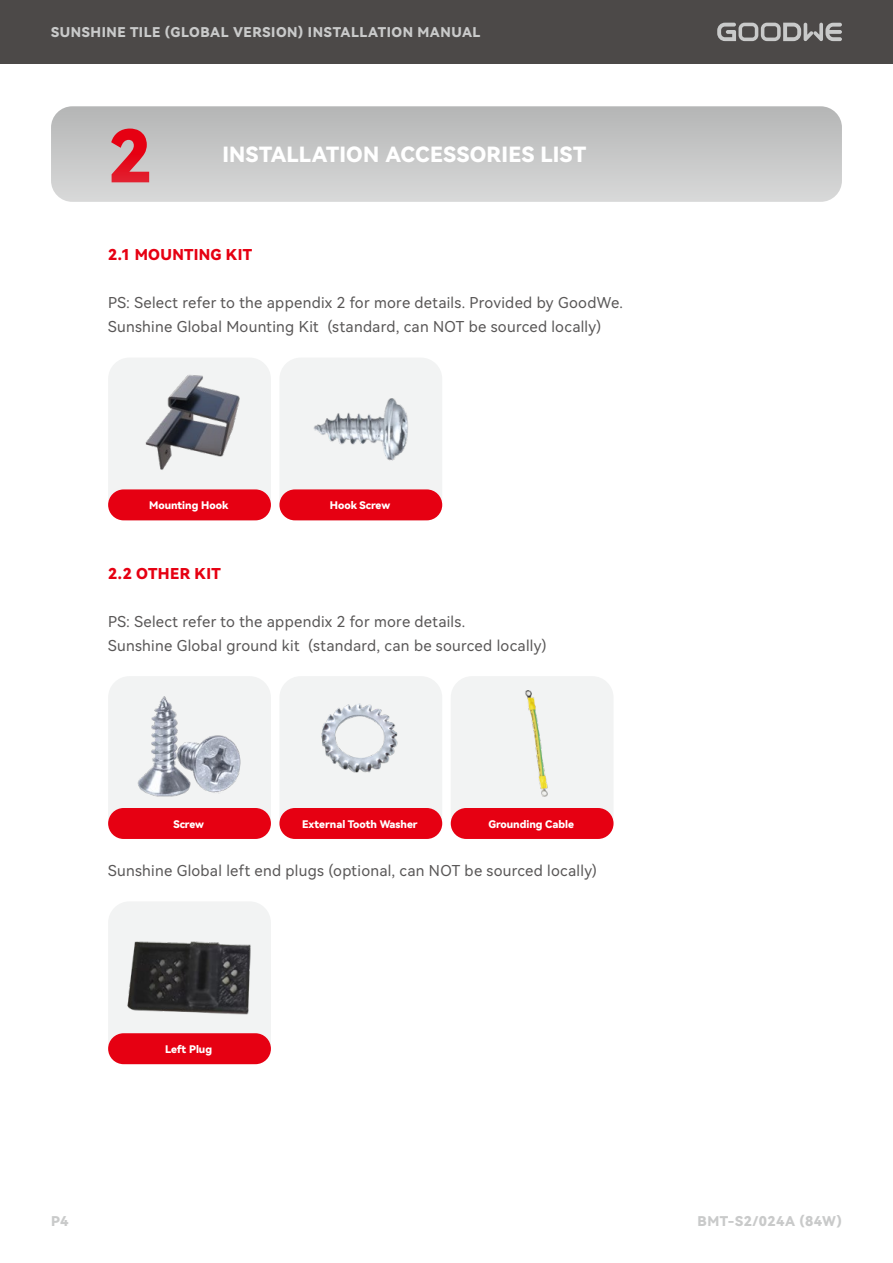
<style>
.page{position:relative;width:893px;height:1263px;background:#fff}
.page>*{position:absolute;margin:0;border:0;box-sizing:border-box;transform-origin:0 0}
.t1{font:72px "Harmony OS Sans SC Black";color:#e60012}
.标题_大{font:21px "Harmony OS Sans SC Black";letter-spacing:.01em;color:#fff}
.正文{font:15px "Harmony OS Sans SC";letter-spacing:.02em;color:#595757}
.小标题{font:15px "Harmony OS Sans SC Black";letter-spacing:.02em;color:#e60012}
.t2{font:13.5px "Harmony OS Sans SC Black";letter-spacing:.04em;color:#c9caca}
.名称{font:10.5px "Harmony OS Sans SC Black";color:#fff}
</style>
<div class="page">
<div style="left:0;top:0;width:893px;height:64px;background:#4c4948"></div>
<svg style="left:717px;top:23px;width:125px;height:18px"></svg>
<div style="left:51px;top:106px;width:791px;height:96px;background:linear-gradient(to bottom,#b4b5b5,#d8d8d8);border-radius:21px"></div>
<div style="left:279px;top:676px;width:163px;height:163px;background:#f2f3f3;border-radius:21px"></div>
<img style="left:279px;top:687px;width:119px;height:86px">
<div style="left:279px;top:808px;width:163px;height:31px;background:#e60012;border-radius:15px"></div>
<div style="left:108px;top:676px;width:163px;height:163px;background:#f2f3f3;border-radius:21px"></div>
<img style="left:137px;top:696px;width:104px;height:101px">
<div style="left:108px;top:808px;width:163px;height:31px;background:#e60012;border-radius:15px"></div>
<div style="left:451px;top:676px;width:162px;height:163px;background:#f2f3f3;border-radius:21px"></div>
<img style="left:525px;top:690px;width:23px;height:107px">
<div style="left:451px;top:808px;width:162px;height:31px;background:#e60012;border-radius:15px"></div>
<div style="left:108px;top:901px;width:163px;height:163px;background:#f2f3f3;border-radius:21px"></div>
<img style="left:127px;top:941px;width:124px;height:74px">
<div style="left:108px;top:1033px;width:163px;height:31px;background:#e60012;border-radius:15px"></div>
<img style="left:108px;top:358px;width:163px;height:162px">
<div style="left:279px;top:358px;width:163px;height:162px;background:#f2f3f3;border-radius:21px"></div>
<img style="left:313px;top:398px;width:95px;height:63px">
<div style="left:108px;top:489px;width:163px;height:31px;background:#e60012;border-radius:15px"></div>
<div style="left:279px;top:489px;width:163px;height:31px;background:#e60012;border-radius:15px"></div>
<p class="t2" style="left:51px;top:23px;width:431px">SUNSHINE TILE（GLOBAL VERSION）INSTALLATION MANUAL</p>
<h1 class="t1" style="left:108px;top:106px;width:46px">2</h1>
<p class="标题_大" style="left:222px;top:140px;width:365px">INSTALLATION ACCESSORIES LIST</p>
<p class="小标题" style="left:108px;top:244px;width:146px">2.1 MOUNTING KIT</p>
<p class="正文" style="left:108px;top:292px;width:516px">PS: Select refer to the appendix 2 for more details. Provided by GoodWe.</p>
<p class="正文" style="left:108px;top:316px;width:495px">Sunshine Global Mounting Kit (standard, can NOT be sourced locally)</p>
<p class="名称" style="left:149px;top:498px;width:81px">Mounting Hook</p>
<p class="名称" style="left:330px;top:498px;width:62px">Hook Screw</p>
<p class="小标题" style="left:108px;top:563px;width:114px">2.2 OTHER KIT</p>
<p class="正文" style="left:108px;top:611px;width:359px">PS: Select refer to the appendix 2 for more details.</p>
<p class="正文" style="left:108px;top:635px;width:440px">Sunshine Global ground kit (standard, can be sourced locally)</p>
<p class="名称" style="left:173px;top:816px;width:32px">Screw</p>
<p class="名称" style="left:302px;top:816px;width:117px">External Tooth Washer</p>
<p class="名称" style="left:488px;top:816px;width:87px">Grounding Cable</p>
<p class="正文" style="left:108px;top:860px;width:490px">Sunshine Global left end plugs (optional, can NOT be sourced locally)</p>
<p class="t2" style="left:51px;top:1212px;width:19px">P4</p>
<p class="名称" style="left:165px;top:1042px;width:48px">Left Plug</p>
<p class="t2" style="left:697px;top:1212px;width:146px">BMT-S2/024A（84W)</p>
</div>
